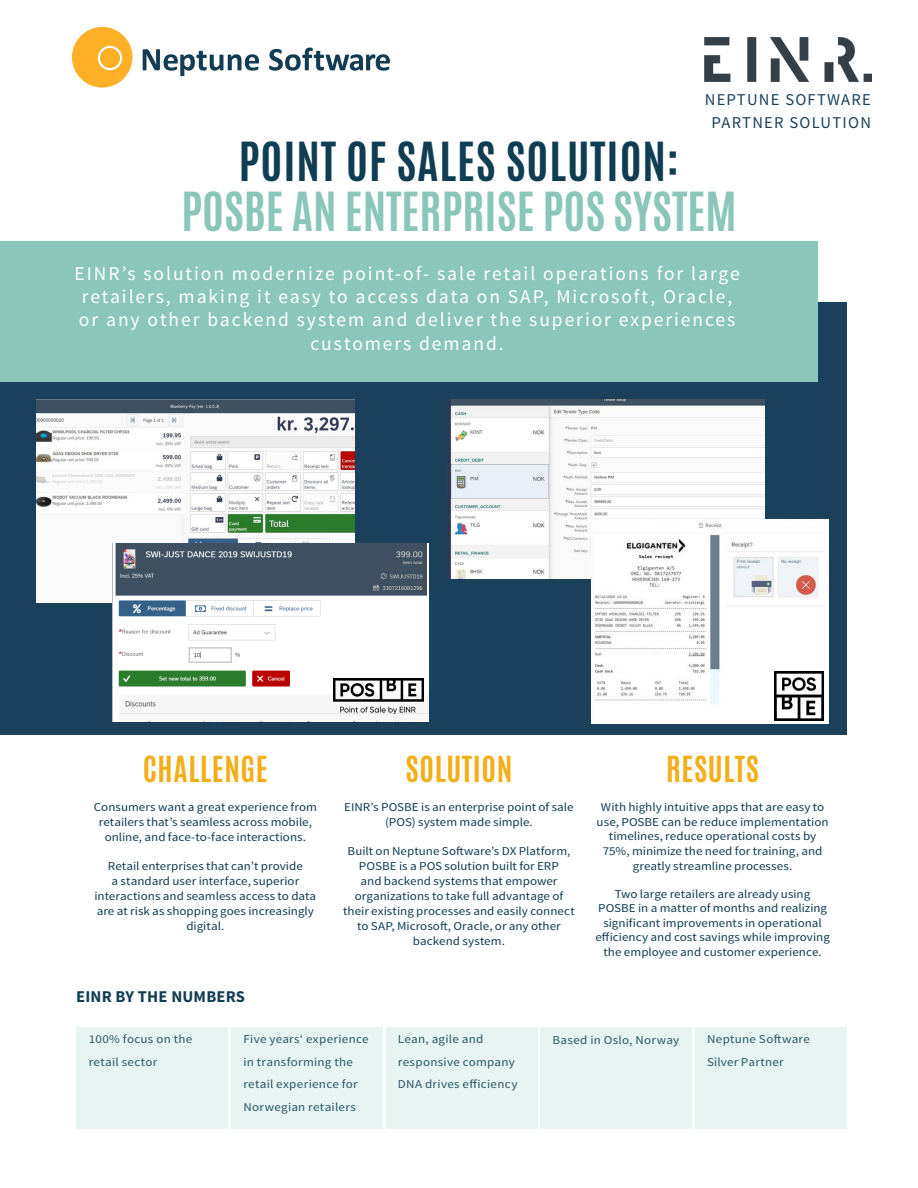
<style>
.page{position:relative;width:918px;height:1188px;background:#fff}
.page>*{position:absolute;margin:0;border:0;box-sizing:border-box;transform-origin:0 0}
.heading{font:700 45px "Antonio";color:#8ac7ba}
.heading-2{font:700 45px "Antonio";letter-spacing:.02em;color:#113d53}
.t1{font:700 30px "Antonio";letter-spacing:.02em;color:#f4ae1a}
.heading-3{font:19.5px/23.4px "Source Sans Pro";letter-spacing:.1em;color:#fff;text-align:center}
.t2{font:16.5px "Source Sans Pro";letter-spacing:.075em;color:#1a405c}
.heading-4{font:700 16.5px "Source Sans Pro";letter-spacing:.01em;color:#113d53}
.heading-5{font:12px/15px "Source Sans Pro";letter-spacing:.005em;color:#113d53;text-align:center;scale:1.09 1}
.heading-6{font:12px/22.5px "Source Sans Pro";letter-spacing:.025em;color:#113d53;scale:1.09 1}
</style>
<div class="page">
<div style="left:0;top:303px;width:847px;height:432px;background:#1a405c"></div>
<div style="left:0;top:242px;width:818px;height:140px;background:#8ac7ba"></div>
<svg style="left:143px;top:49px;width:116px;height:27px"></svg>
<svg style="left:269px;top:48px;width:121px;height:23px"></svg>
<svg style="left:72px;top:27px;width:61px;height:61px"></svg>
<div style="left:100px;top:48px;width:20px;height:20px;background:#feb127;border-radius:50%"></div>
<div style="left:76px;top:1027px;width:152px;height:102px;background:#e7f4f1"></div>
<div style="left:231px;top:1027px;width:152px;height:102px;background:#e7f4f1"></div>
<div style="left:386px;top:1027px;width:152px;height:102px;background:#e7f4f1"></div>
<div style="left:541px;top:1027px;width:151px;height:102px;background:#e7f4f1"></div>
<div style="left:695px;top:1027px;width:152px;height:102px;background:#e7f4f1"></div>
<img style="left:37px;top:399px;width:317px;height:203px">
<img style="left:112px;top:543px;width:316px;height:179px">
<img style="left:447px;top:399px;width:318px;height:179px">
<img style="left:591px;top:519px;width:237px;height:204px">
<img style="left:704px;top:37px;width:167px;height:45px">
<img style="left:334px;top:678px;width:89px;height:35px">
<img style="left:774px;top:672px;width:50px;height:49px">
<p class="t2" style="left:705px;top:90px;width:168px">NEPTUNE SOFTWARE</p>
<p class="t2" style="left:712px;top:112px;width:161px">PARTNER SOLUTION</p>
<p class="heading-2" style="left:239px;top:128px;width:442px">POINT OF SALES SOLUTION:</p>
<p class="heading" style="left:181px;top:177px;width:557px">POSBE AN ENTERPRISE POS SYSTEM</p>
<p class="heading-3" style="left:75px;top:262px;width:667px">EINR’s solution modernize point-of- sale retail operations for large retailers, making it easy to access data on SAP, Microsoft, Oracle, or any other backend system and deliver the superior experiences customers demand.</p>
<p class="t1" style="left:143px;top:746px;width:126px">CHALLENGE</p>
<p class="t1" style="left:406px;top:746px;width:108px">SOLUTION</p>
<p class="t1" style="left:666px;top:746px;width:95px">RESULTS</p>
<p class="heading-5" style="left:94px;top:800px;width:206px">Consumers want a great experience from retailers that’s seamless across mobile, online, and face-to-face interactions.</p>
<p class="heading-5" style="left:94px;top:859px;width:205px">Retail enterprises that can’t provide<br>a standard user interface, superior interactions and seamless access to data are at risk as shopping goes increasingly digital.</p>
<p class="heading-5" style="left:344px;top:800px;width:212px">EINR’s POSBE is an enterprise point of sale (POS) system made simple.</p>
<p class="heading-5" style="left:343px;top:844px;width:214px">Built on Neptune Software’s DX Platform, POSBE is a POS solution built for ERP<br>and backend systems that empower organizations to take full advantage of their existing processes and easily connect to SAP, Microsoft, Oracle, or any other backend system.</p>
<p class="heading-5" style="left:597px;top:800px;width:214px;line-height:14.5px">With highly intuitive apps that are easy to use, POSBE can be reduce implementation timelines, reduce operational costs by 75%, minimize the need for training, and greatly streamline processes.</p>
<p class="heading-5" style="left:595px;top:887px;width:217px;line-height:14.5px">Two large retailers are already using POSBE in a matter of months and realizing significant improvements in operational efficiency and cost savings while improving the employee and customer experience.</p>
<p class="heading-4" style="left:76px;top:986px;width:170px">EINR BY THE NUMBERS</p>
<p class="heading-5" style="left:89px;top:1028px;width:96px;line-height:22.5px;text-align:left">100% focus on the retail sector</p>
<p class="heading-6" style="left:243px;top:1028px;width:116px">Five years‘ experience in transforming the retail experience for<br>Norwegian retailers</p>
<p class="heading-5" style="left:398px;top:1028px;width:111px;line-height:22.5px;text-align:left">Lean, agile and responsive company<br>DNA drives efficiency</p>
<p class="heading-6" style="left:553px;top:1029px;width:118px">Based in Oslo, Norway</p>
<p class="heading-5" style="left:707px;top:1028px;width:96px;line-height:22.5px;text-align:left">Neptune Software<br>Silver Partner</p>
</div>
